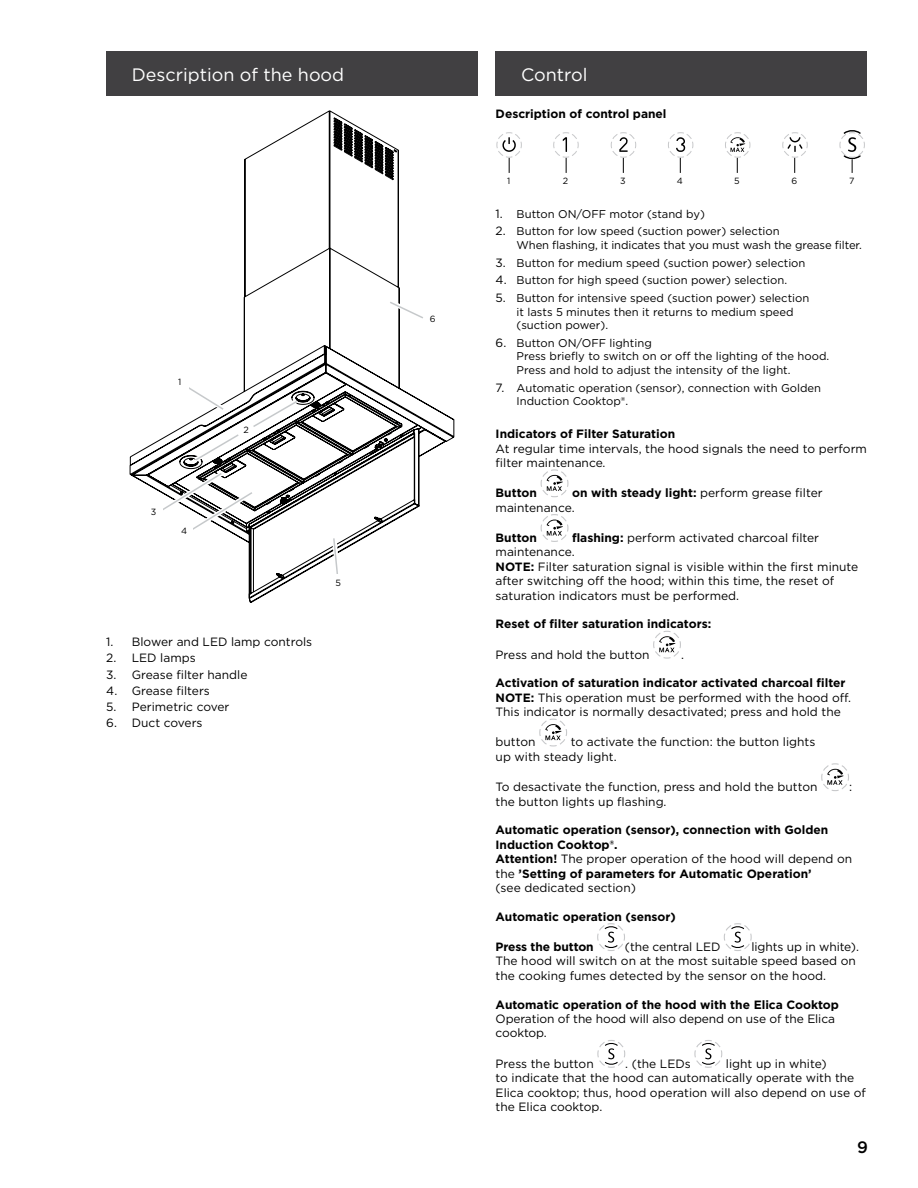
<style>
.page{position:relative;width:918px;height:1188px;background:#fff}
.page>*{position:absolute;margin:0;border:0;box-sizing:border-box;transform-origin:0 0}
.t1{font:18px "Gotham";color:#fff}
.t2{font:500 16.5px "Gotham";color:#000}
.t3{font:12px/14.4px "Gotham";color:#000}
.t4{font:700 12px/14.4px "Gotham";color:#000}
.t5{font:11.25px/13.5px "Gotham";color:#000}
.t6{font:9px "Gotham";color:#000}
.s1{font-size:12px}
.s2{font-weight:700}
.s3{font-weight:400}
</style>
<div class="page">
<div style="left:106px;top:51px;width:372px;height:44px;background:#414042"></div>
<svg style="left:130px;top:110px;width:324px;height:493px"></svg>
<svg style="left:155px;top:296px;width:274px;height:284px"></svg>
<div style="left:424px;top:311px;width:18px;height:16px;background:#fff"></div>
<div style="left:329px;top:575px;width:18px;height:16px;background:#fff"></div>
<div style="left:171px;top:374px;width:18px;height:16px;background:#fff"></div>
<div style="left:175px;top:523px;width:18px;height:16px;background:#fff"></div>
<div style="left:145px;top:504px;width:18px;height:16px;background:#fff"></div>
<div style="left:496px;top:51px;width:371px;height:44px;background:#414042"></div>
<svg style="left:496px;top:132px;width:26px;height:41px"></svg>
<svg style="left:553px;top:132px;width:26px;height:41px"></svg>
<svg style="left:610px;top:132px;width:27px;height:41px"></svg>
<svg style="left:668px;top:132px;width:26px;height:41px"></svg>
<svg style="left:725px;top:132px;width:26px;height:41px"></svg>
<svg style="left:782px;top:132px;width:26px;height:41px"></svg>
<svg style="left:839px;top:130px;width:26px;height:43px"></svg>
<svg style="left:540px;top:469px;width:29px;height:29px"></svg>
<svg style="left:540px;top:514px;width:29px;height:28px"></svg>
<svg style="left:653px;top:630px;width:28px;height:29px"></svg>
<svg style="left:539px;top:718px;width:28px;height:29px"></svg>
<svg style="left:821px;top:763px;width:28px;height:28px"></svg>
<svg style="left:597px;top:923px;width:28px;height:28px"></svg>
<svg style="left:723px;top:923px;width:29px;height:28px"></svg>
<svg style="left:597px;top:1040px;width:29px;height:28px"></svg>
<svg style="left:694px;top:1040px;width:29px;height:28px"></svg>
<h1 class="t1" style="left:132px;top:63px;width:214px">Description of the hood</h1>
<p class="t6" style="left:178px;top:376px;width:5px">1</p>
<p class="t6" style="left:243px;top:424px;width:7px">2</p>
<p class="t6" style="left:151px;top:506px;width:7px">3</p>
<p class="t6" style="left:181px;top:525px;width:8px">4</p>
<p class="t3" style="left:106px;top:634px;width:207px">1. Blower and LED lamp controls</p>
<p class="t3" style="left:106px;top:651px;width:91px">2. LED lamps</p>
<p class="t3" style="left:106px;top:667px;width:143px">3. Grease filter handle</p>
<p class="t3" style="left:106px;top:683px;width:105px">4. Grease filters</p>
<p class="t3" style="left:106px;top:699px;width:125px">5. Perimetric cover</p>
<p class="t3" style="left:106px;top:716px;width:98px">6. Duct covers</p>
<p class="t6" style="left:335px;top:577px;width:7px">5</p>
<p class="t6" style="left:430px;top:313px;width:7px">6</p>
<h1 class="t1" style="left:521px;top:63px;width:68px">Control</h1>
<p class="t4" style="left:496px;top:106px;width:172px">Description of control panel</p>
<p class="t6" style="left:507px;top:175px;width:5px">1</p>
<p class="t6" style="left:563px;top:175px;width:7px">2</p>
<p class="t6" style="left:620px;top:175px;width:7px">3</p>
<p class="t6" style="left:677px;top:175px;width:8px">4</p>
<p class="t6" style="left:734px;top:175px;width:7px">5</p>
<p class="t6" style="left:791px;top:175px;width:7px">6</p>
<p class="t6" style="left:849px;top:175px;width:7px">7</p>
<p class="t5" style="left:496px;top:207px;width:211px"><span class="s1">1.</span> Button ON/OFF motor (stand by)</p>
<p class="t5" style="left:517px;top:224px;width:347px;text-indent:-21px"><span class="s1">2.</span> Button for low speed (suction power) selection<br>When flashing, it indicates that you must wash the grease filter.</p>
<p class="t5" style="left:496px;top:256px;width:311px"><span class="s1">3.</span> Button for medium speed (suction power) selection</p>
<p class="t5" style="left:496px;top:273px;width:293px"><span class="s1">4.</span> Button for high speed (suction power) selection.</p>
<p class="t5" style="left:517px;top:291px;width:294px;text-indent:-21px"><span class="s1">5.</span> Button for intensive speed (suction power) selection it lasts 5 minutes then it returns to medium speed (suction power).</p>
<p class="t5" style="left:517px;top:336px;width:314px;text-indent:-21px"><span class="s1">6.</span> Button ON/OFF lighting<br>Press briefly to switch on or off the lighting of the hood.<br>Press and hold to adjust the intensity of the light.</p>
<p class="t5" style="left:517px;top:381px;width:306px;text-indent:-21px"><span class="s1">7.</span> Automatic operation (sensor), connection with Golden<br>Induction Cooktop®.</p>
<p class="t4" style="left:496px;top:427px;width:181px">Indicators of Filter Saturation</p>
<p class="t3" style="left:496px;top:441px;width:373px">At regular time intervals, the hood signals the need to perform filter maintenance.</p>
<p class="t4" style="left:496px;top:486px;width:43px">Button</p>
<p class="t3" style="left:496px;top:486px;width:329px;text-indent:76px"><span class="s2">on with steady light:</span> perform grease filter maintenance.</p>
<p class="t4" style="left:496px;top:530px;width:43px">Button</p>
<p class="t3" style="left:496px;top:530px;width:364px;text-indent:76px"><span class="s2">flashing:</span> perform activated charcoal filter maintenance.<br><span class="s2">NOTE:</span> Filter saturation signal is visible within the first minute after switching off the hood; within this time, the reset of saturation indicators must be performed.</p>
<p class="t4" style="left:496px;top:617px;width:217px">Reset of filter saturation indicators:</p>
<p class="t3" style="left:496px;top:647px;width:155px">Press and hold the button</p>
<p class="t3" style="left:681px;top:647px;width:4px">.</p>
<p class="t3" style="left:496px;top:676px;width:357px"><span class="s2">Activation of saturation indicator activated charcoal filter<br>NOTE:</span> This operation must be performed with the hood off.<br>This indicator is normally desactivated; press and hold the</p>
<p class="t3" style="left:496px;top:735px;width:42px">button</p>
<p class="t3" style="left:496px;top:735px;width:321px;text-indent:75px">to activate the function: the button lights up with steady light.</p>
<p class="t3" style="left:496px;top:779px;width:323px">To desactivate the function, press and hold the button</p>
<p class="t3" style="left:849px;top:779px;width:5px">:</p>
<p class="t3" style="left:496px;top:794px;width:172px">the button lights up flashing.</p>
<p class="t4" style="left:496px;top:823px;width:358px">Automatic operation (sensor), connection with Golden Induction Cooktop®.<br>Attention! <span class="s3">The proper operation of the hood will depend on the</span> ’Setting of parameters for Automatic Operation’<br><span class="s3">(see dedicated section)</span></p>
<p class="t4" style="left:496px;top:909px;width:182px">Automatic operation (sensor)</p>
<p class="t4" style="left:496px;top:940px;width:100px">Press the button</p>
<p class="t3" style="left:625px;top:939px;width:97px">(the central LED</p>
<p class="t3" style="left:496px;top:939px;width:365px;text-indent:256px">lights up in white).<br>The hood will switch on at the most suitable speed based on the cooking fumes detected by the sensor on the hood.</p>
<p class="t4" style="left:496px;top:997px;width:345px">Automatic operation of the hood with the Elica Cooktop</p>
<p class="t3" style="left:496px;top:1011px;width:341px">Operation of the hood will also depend on use of the Elica cooktop.</p>
<p class="t3" style="left:496px;top:1056px;width:100px">Press the button</p>
<p class="t3" style="left:625px;top:1056px;width:67px">. (the LEDs</p>
<p class="t3" style="left:496px;top:1056px;width:372px;text-indent:230px">light up in white)<br>to indicate that the hood can automatically operate with the Elica cooktop; thus, hood operation will also depend on use of the Elica cooktop.</p>
<h2 class="t2" style="left:857px;top:1136px;width:12px">9</h2>
</div>
